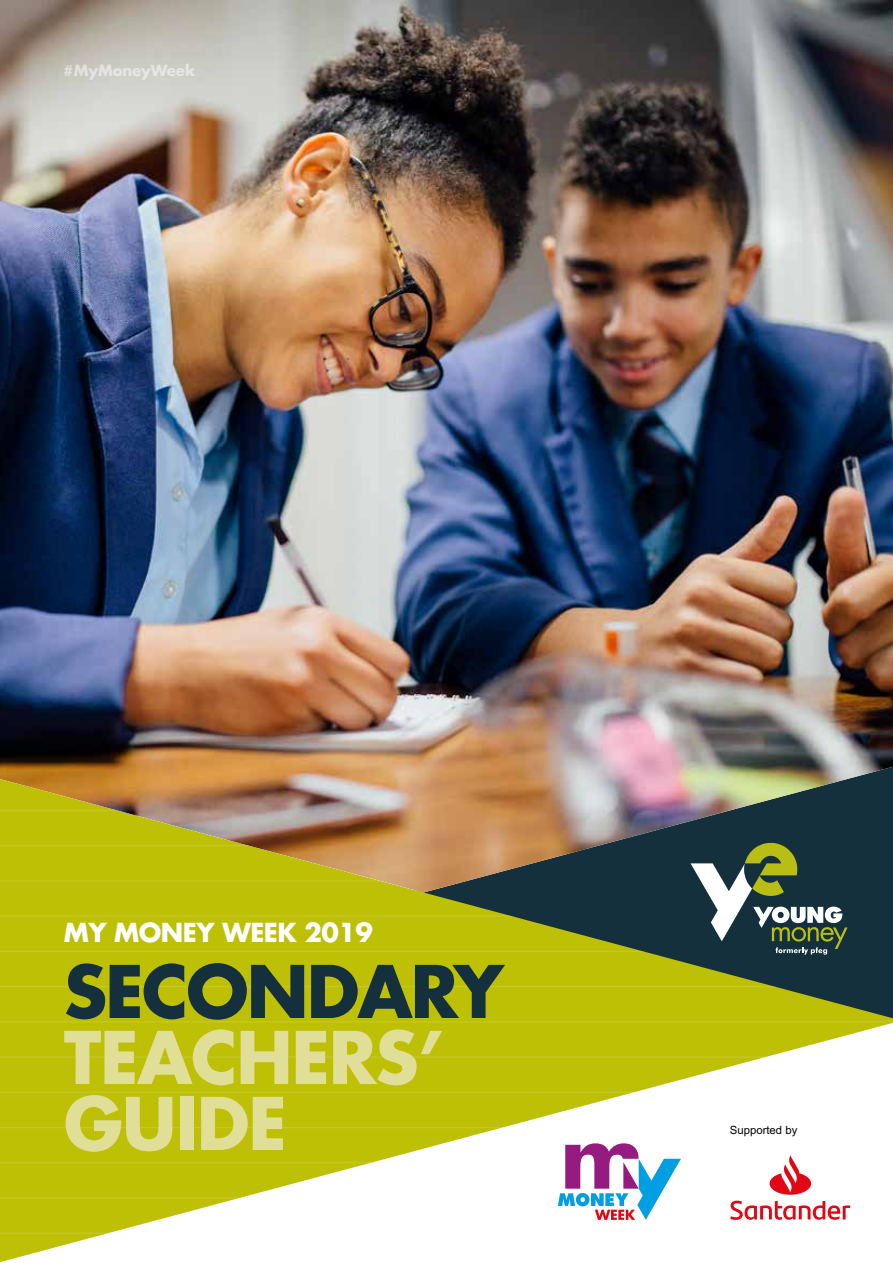
<style>
.page{position:relative;width:893px;height:1263px;background:#fff}
.page>*{position:absolute;margin:0;border:0;box-sizing:border-box;transform-origin:0 0}
.t1{font:700 70.5px/66px "Futura";letter-spacing:-.02em;color:#e1de98}
.t2{font:700 70.5px "Futura";letter-spacing:-.03em;color:#13303c}
.t3{font:700 25.5px "Futura";letter-spacing:-.02em;color:#fff}
.t4{font:700 15px "Futura";letter-spacing:-.01em;color:#fff}
.t5{font:11.4px "Arial";color:#000}
</style>
<div class="page">
<svg style="left:0;top:892px;width:893px;height:113px;background:#99a011"></svg>
<hr style="left:0;top:915px;width:893px;height:2px;background:#b6c6d5">
<hr style="left:0;top:951px;width:893px;height:1px;background:#b6c6d5">
<hr style="left:0;top:986px;width:893px;height:1px;background:#b6c6d5">
<svg style="left:0;top:1005px;width:893px;height:257px;fill:#bec006"></svg>
<svg style="left:558px;top:1143px;width:123px;height:77px"></svg>
<img style="left:0;top:0;width:893px;height:892px">
<svg style="left:691px;top:843px;width:156px;height:112px;background:#4e635a"></svg>
<svg style="left:770px;top:1155px;width:41px;height:40px"></svg>
<svg style="left:730px;top:1201px;width:120px;height:19px"></svg>
<p class="t4" style="left:64px;top:60px;width:133px">#MyMoneyWeek</p>
<p class="t3" style="left:64px;top:916px;width:311px">MY MONEY WEEK 2019</p>
<h1 class="t2" style="left:64px;top:945px;width:442px">SECONDARY</h1>
<h1 class="t1" style="left:64px;top:1023px;width:381px">TEACHERS’<br>GUIDE</h1>
<p class="t5" style="left:730px;top:1122px;width:69px">Supported by</p>
</div>
